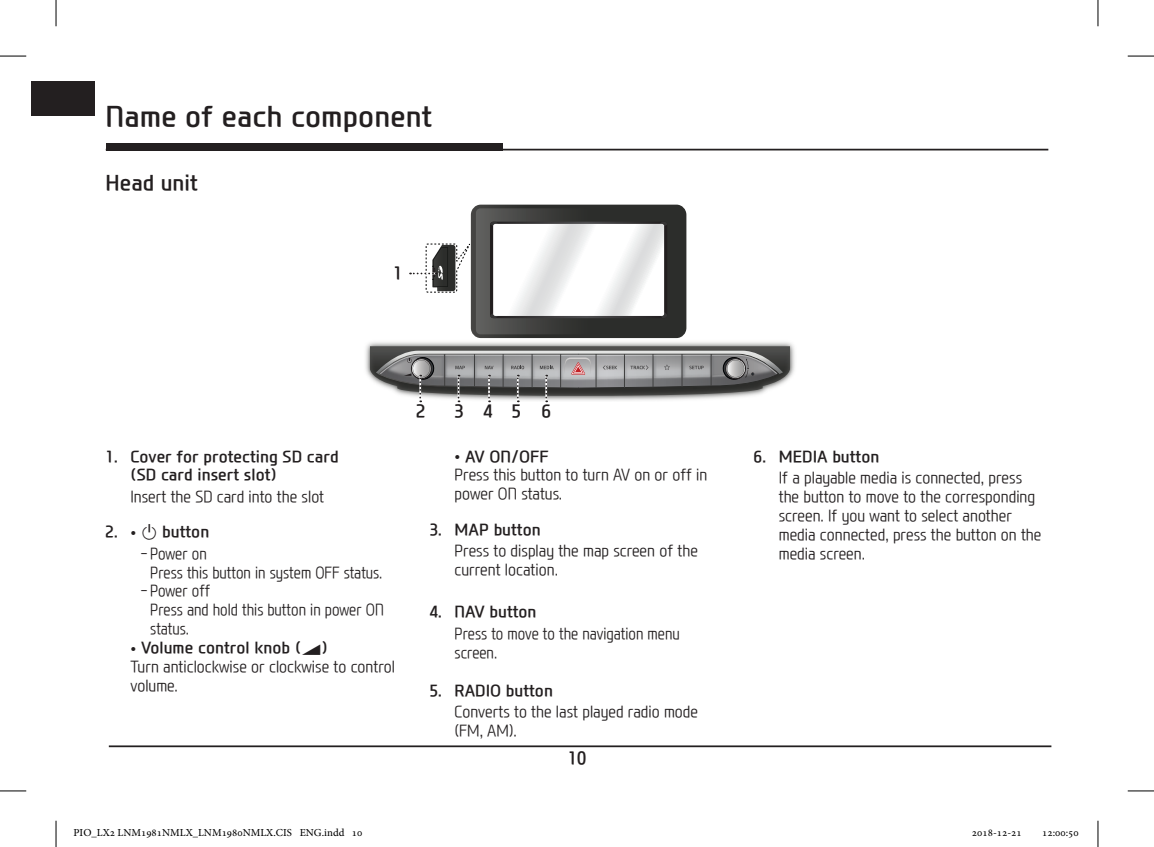
<style>
.page{position:relative;width:1154px;height:847px;background:#fff}
.page>*{position:absolute;margin:0;border:0;box-sizing:border-box;transform-origin:0 0}
.Title_1{font:700 28px "Modern H";color:#231f20}
.Title_2{font:700 21px "Modern H";color:#231f20}
.t1{font:700 17.5px "Modern H";letter-spacing:1.115em;color:#231f20}
.Content_text_sub_num{font:300 15.75px/18.9px "Modern H";color:#231f20;scale:.9 1}
.Content_text_num_bol{font:700 15.75px/18.9px "Modern H";color:#231f20}
.Content_text_sub_num-2{font:300 15.75px/18.9px "Modern H";color:#231f20;scale:.85 1}
.Content_text_num_bol-2{font:300 15.75px/18.9px "Modern H";color:#231f20;scale:.9 1}
.Content_text_num_bol-3{font:300 15.75px/18.9px "Modern H";color:#231f20;scale:.85 1}
.t2{font:10.5px "Adobe Hebrew";color:#000}
.s1{font-family:"Bryant LG"}
.s2{font-family:"UPSYS Common";font-weight:400}
.s3{font-family:"UPSYS Circled Number";font-weight:400}
</style>
<div class="page">
<hr style="left:106px;top:149px;width:942px;height:1px;background:#231f20">
<hr style="left:109px;top:745px;width:942px;height:1px;background:#231f20">
<div style="left:31px;top:81px;width:63px;height:35px;background:#231f20"></div>
<div style="left:106px;top:143px;width:397px;height:7px;background:#231f20"></div>
<img style="left:365px;top:338px;width:429px;height:40px">
<svg style="left:410px;top:204px;width:276px;height:134px"></svg>
<svg style="left:370px;top:346px;width:420px;height:56px"></svg>
<svg style="left:0;top:56px;width:26px;height:1px"></svg>
<svg style="left:1128px;top:56px;width:26px;height:1px"></svg>
<svg style="left:0;top:790px;width:26px;height:1px"></svg>
<svg style="left:1128px;top:790px;width:26px;height:1px"></svg>
<svg style="left:56px;top:0;width:1px;height:26px"></svg>
<svg style="left:56px;top:820px;width:1px;height:26px"></svg>
<svg style="left:1097px;top:0;width:1px;height:26px"></svg>
<svg style="left:1097px;top:820px;width:1px;height:26px"></svg>
<p class="Title_1" style="left:106px;top:97px;width:328px">Name of each component</p>
<p class="Title_2" style="left:106px;top:168px;width:94px">Head unit</p>
<p class="t1" style="left:393px;top:260px;width:11px">1</p>
<p class="Content_text_num_bol" style="left:130px;top:446px;width:210px;text-indent:-25px">1. Cover for protecting SD card (SD card insert slot)</p>
<p class="Content_text_sub_num" style="left:130px;top:486px;width:217px">Insert the SD card into the slot</p>
<p class="Content_text_num_bol" style="left:106px;top:522px;width:105px">2. <span class="s1">•</span> <span class="s2">1</span> button</p>
<p class="Content_text_sub_num-2" style="left:150px;top:543px;width:274px;text-indent:-10px">- Power on<br>Press this button in system OFF status.</p>
<p class="Content_text_sub_num-2" style="left:150px;top:581px;width:276px;text-indent:-10px">- Power off<br>Press and hold this button in power ON status.</p>
<p class="Content_text_num_bol" style="left:130px;top:638px;width:199px"><span class="s1">•</span> Volume control knob (<span class="s3">-</span>)</p>
<p class="Content_text_sub_num" style="left:130px;top:656px;width:296px">Turn anticlockwise or clockwise to control volume.</p>
<p class="t1" style="left:416px;top:398px;width:11px">2</p>
<p class="t1" style="left:454px;top:398px;width:98px">3456</p>
<p class="Content_text_num_bol" style="left:455px;top:446px;width:95px"><span class="s1">•</span> AV ON/OFF</p>
<p class="Content_text_sub_num" style="left:455px;top:465px;width:282px">Press this button to turn AV on or off in power ON status.</p>
<p class="Content_text_num_bol" style="left:430px;top:519px;width:112px">3. MAP button</p>
<p class="Content_text_sub_num" style="left:455px;top:541px;width:272px">Press to display the map screen of the current location.</p>
<p class="Content_text_num_bol" style="left:430px;top:602px;width:108px">4. NAV button</p>
<p class="Content_text_num_bol-3" style="left:455px;top:623px;width:266px">Press to move to the navigation menu screen.</p>
<p class="Content_text_num_bol" style="left:430px;top:680px;width:125px">5. RADIO button</p>
<p class="Content_text_num_bol-2" style="left:455px;top:701px;width:272px">Converts to the last played radio mode (FM, AM).</p>
<p class="t1" style="left:568px;top:745px;width:20px">10</p>
<p class="Content_text_num_bol" style="left:754px;top:446px;width:127px">6. MEDIA button</p>
<p class="Content_text_sub_num" style="left:779px;top:467px;width:293px">If a playable media is connected, press the button to move to the corresponding screen. If you want to select another media connected, press the button on the media screen.</p>
<p class="t2" style="left:74px;top:826px;width:290px">PIO_LX2 LNM1981NMLX_LNM1980NMLX.CIS ENG.indd 10</p>
<p class="t2" style="left:972px;top:826px;width:51px">2018-12-21</p>
<p class="t2" style="left:1042px;top:826px;width:38px">12:00:50</p>
</div>
